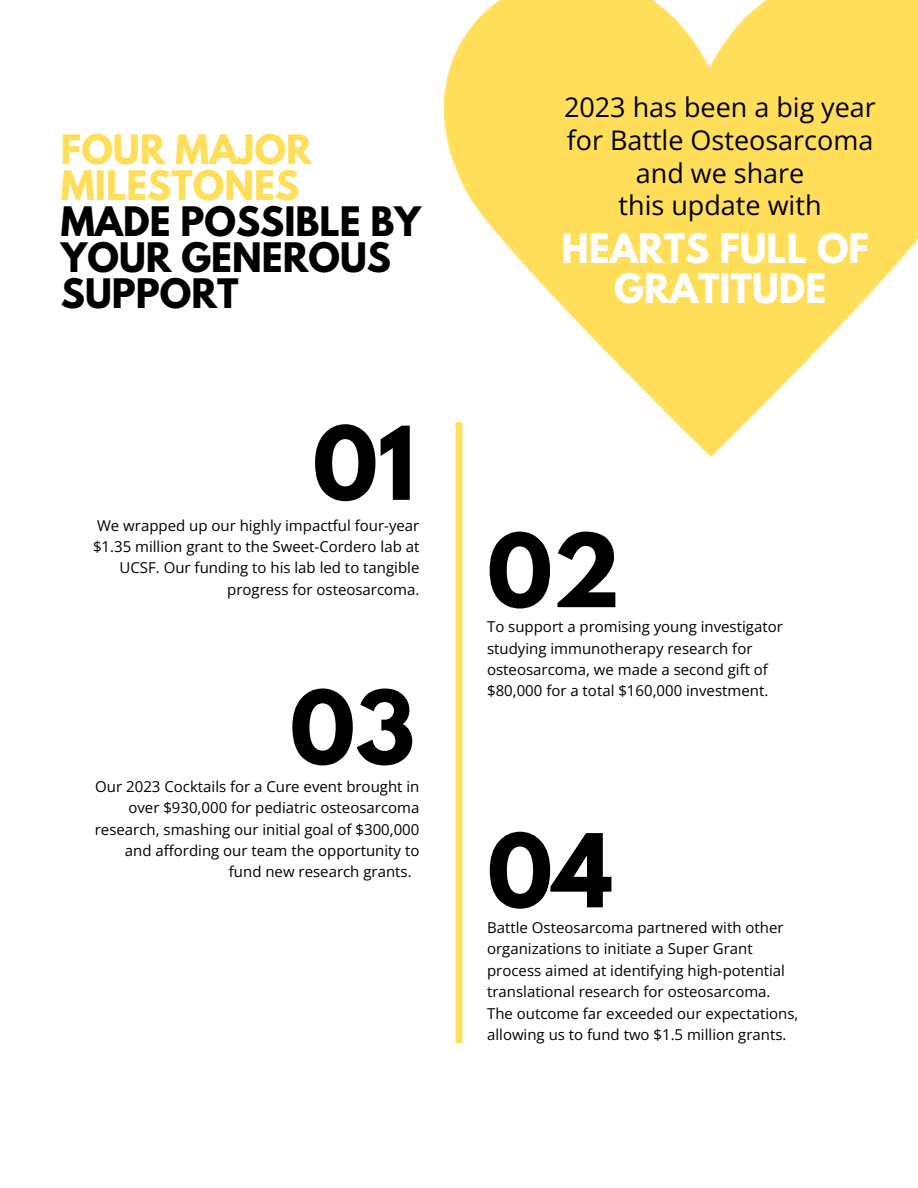
<style>
.page{position:relative;width:918px;height:1188px;background:#fff}
.page>*{position:absolute;margin:0;border:0;box-sizing:border-box;transform-origin:0 0}
.t1{font:700 90px "League Spartan";color:#000}
.t2{font:700 36px/36px "League Spartan";color:#000}
.t3{font:700 36px "League Spartan";color:#fff}
.t4{font:700 36px/36px "League Spartan";color:#ffde59}
.t5{font:27px/32.7px "Open Sans";color:#000;text-align:center}
.t6{font:15px/21.3px "Open Sans";color:#000}
</style>
<div class="page">
<img style="left:444px;top:0;width:474px;height:455px">
<div style="left:456px;top:422px;width:6px;height:621px;background:#ffde59"></div>
<p class="t4" style="left:61px;top:136px;width:252px">FOUR MAJOR<br>MILESTONES</p>
<p class="t2" style="left:61px;top:208px;width:362px">MADE POSSIBLE BY</p>
<p class="t2" style="left:61px;top:244px;width:332px">YOUR GENEROUS<br>SUPPORT</p>
<p class="t1" style="left:313px;top:419px;width:104px">01</p>
<p class="t6" style="left:93px;top:514px;width:328px;text-align:right">We wrapped up our highly impactful four-year $1.35 million grant to the Sweet-Cordero lab at UCSF. Our funding to his lab led to tangible progress for osteosarcoma.</p>
<p class="t1" style="left:290px;top:683px;width:127px">03</p>
<p class="t6" style="left:95px;top:775px;width:326px">Our 2023 Cocktails for a Cure event brought in</p>
<p class="t6" style="left:128px;top:797px;width:293px">over $930,000 for pediatric osteosarcoma</p>
<p class="t6" style="left:95px;top:818px;width:326px">research, smashing our initial goal of $300,000</p>
<p class="t6" style="left:125px;top:839px;width:296px">and affording our team the opportunity to</p>
<p class="t6" style="left:229px;top:861px;width:184px">fund new research grants.</p>
<p class="t5" style="left:564px;top:91px;width:313px">2023 has been a big year for Battle Osteosarcoma and we share</p>
<p class="t5" style="left:619px;top:188px;width:204px">this update with</p>
<p class="t3" style="left:562px;top:230px;width:309px">HEARTS FULL OF</p>
<p class="t3" style="left:614px;top:271px;width:214px">GRATITUDE</p>
<p class="t1" style="left:487px;top:526px;width:135px">02</p>
<p class="t6" style="left:487px;top:616px;width:297px">To support a promising young investigator studying immunotherapy research for osteosarcoma, we made a second gift of $80,000 for a total $160,000 investment.</p>
<p class="t1" style="left:487px;top:826px;width:127px">04</p>
<p class="t6" style="left:487px;top:917px;width:313px">Battle Osteosarcoma partnered with other organizations to initiate a Super Grant process aimed at identifying high-potential translational research for osteosarcoma.<br>The outcome far exceeded our expectations, allowing us to fund two $1.5 million grants.</p>
</div>
